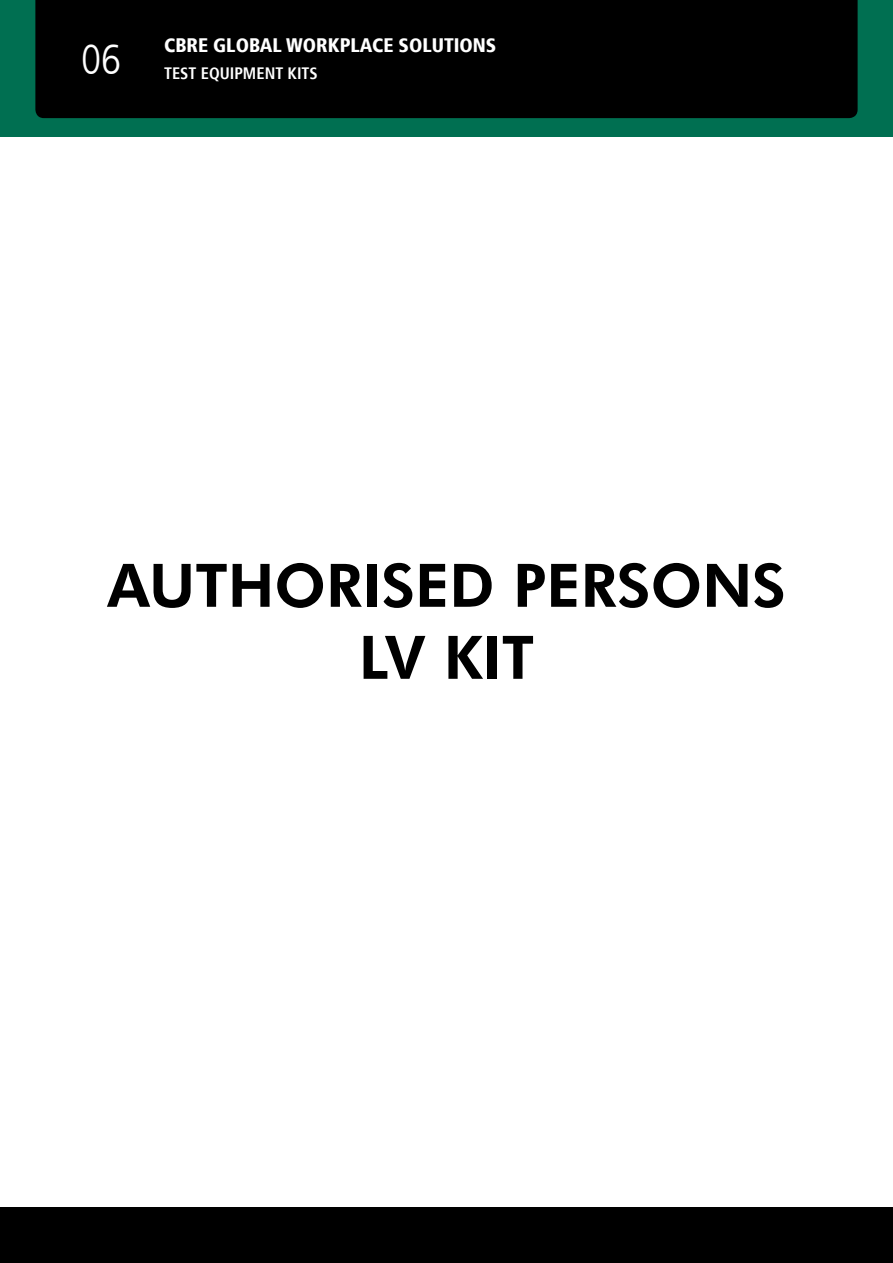
<style>
.page{position:relative;width:893px;height:1263px;background:#fff}
.page>*{position:absolute;margin:0;border:0;box-sizing:border-box;transform-origin:0 0}
.t1{font:800 60px/72px "Futura BT";color:#000;text-align:center}
.t2{font:300 condensed 42px "Frutiger LT";color:#fff}
.t3{font:900 condensed 19.5px "Frutiger";color:#fff}
.t4{font:700 condensed 16.5px "Frutiger";color:#fff}
</style>
<div class="page">
<div style="left:0;top:0;width:893px;height:136px;background:#006f51"></div>
<div style="left:0;top:1208px;width:893px;height:55px;background:#000"></div>
<div style="left:35px;top:0;width:823px;height:118px;background:#000"></div>
<h2 class="t2" style="left:81px;top:36px;width:42px">06</h2>
<p class="t3" style="left:164px;top:34px;width:334px">CBRE GLOBAL WORKPLACE SOLUTIONS</p>
<p class="t4" style="left:164px;top:64px;width:155px">TEST EQUIPMENT KITS</p>
<h1 class="t1" style="left:107px;top:549px;width:680px">AUTHORISED PERSONS<br>LV KIT</h1>
</div>
